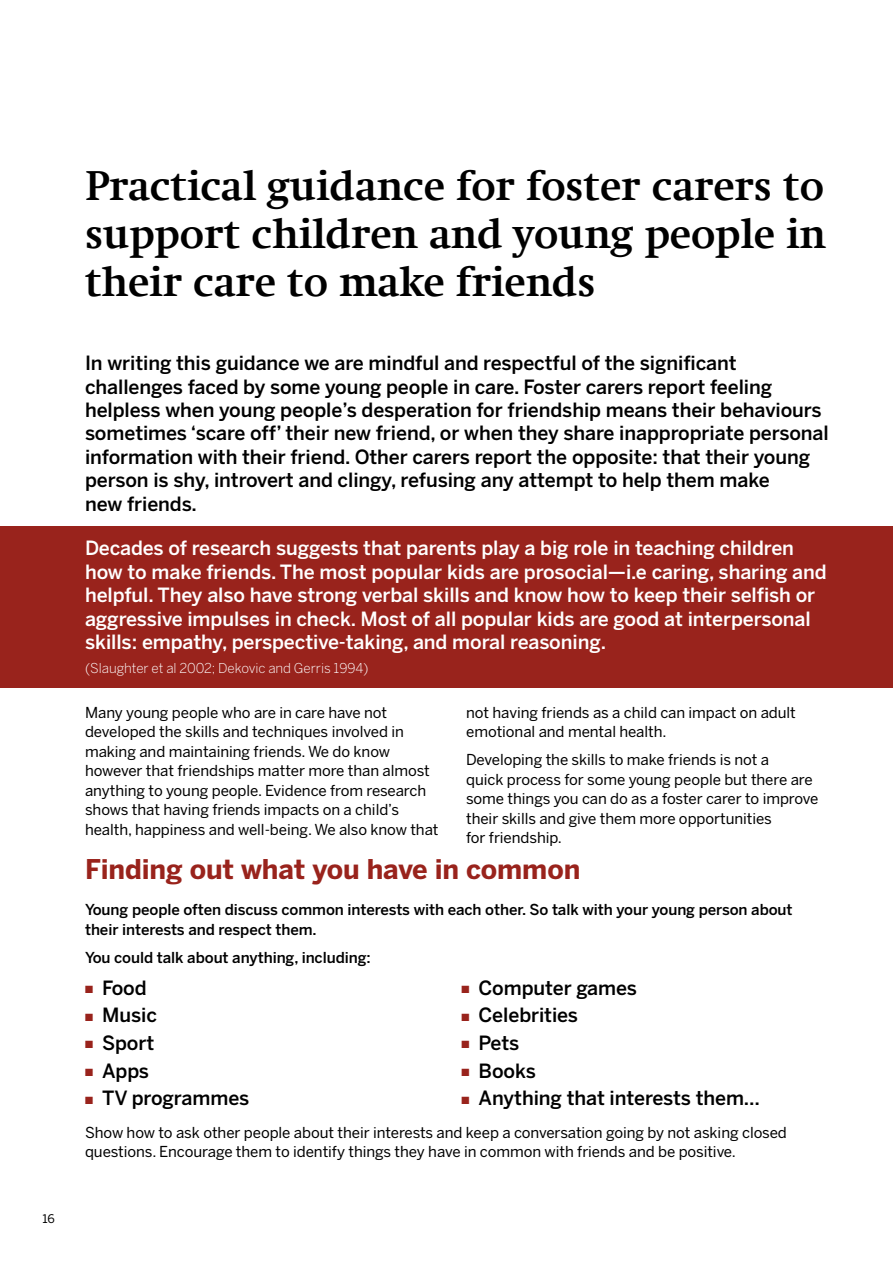
<style>
.page{position:relative;width:893px;height:1263px;background:#fff}
.page>*{position:absolute;margin:0;border:0;box-sizing:border-box;transform-origin:0 0}
.t1{font:700 42px/48px "Swift Com";letter-spacing:-.005em;color:#000;text-align:justify}
.t2{font:700 27px "Benton Sans";letter-spacing:-.005em;color:#99231c}
.t3{font:500 19.5px/23.4px "Benton Sans";letter-spacing:-.005em;color:#000}
.t4{font:500 19.5px/23.4px "Benton Sans";letter-spacing:-.005em;color:#fff}
.t5{font:15px/19.5px "Benton Sans";letter-spacing:-.005em;color:#000}
.t6{font:500 15px/19.5px "Benton Sans";letter-spacing:-.005em;color:#000}
.t7{font:300 13.5px "Benton Sans";letter-spacing:-.005em;color:#fff}
.t8{font:11.85px "Benton Sans";color:#000}
.s1{color:#99231c}
</style>
<div class="page">
<div style="left:0;top:526px;width:893px;height:162px;background:#99231c"></div>
<p class="t8" style="left:43px;top:1212px;width:14px">16</p>
<h1 class="t1" style="left:85px;top:162px;width:742px">Practical guidance for foster carers to support children and young people in their care to make friends</h1>
<p class="t3" style="left:85px;top:351px;width:745px">In writing this guidance we are mindful and respectful of the significant challenges faced by some young people in care. Foster carers report feeling helpless when young people’s desperation for friendship means their behaviours sometimes ‘scare off’ their new friend, or when they share inappropriate personal information with their friend. Other carers report the opposite: that their young person is shy, introvert and clingy, refusing any attempt to help them make<br>new friends.</p>
<p class="t4" style="left:85px;top:536px;width:743px">Decades of research suggests that parents play a big role in teaching children how to make friends. The most popular kids are prosocial—i.e caring, sharing and helpful. They also have strong verbal skills and know how to keep their selfish or aggressive impulses in check. Most of all popular kids are good at interpersonal skills: empathy, perspective-taking, and moral reasoning.</p>
<p class="t7" style="left:85px;top:660px;width:285px">(Slaughter et al 2002; Dekovic and Gerris 1994)</p>
<p class="t5" style="left:85px;top:702px;width:355px">Many young people who are in care have not developed the skills and techniques involved in making and maintaining friends. We do know however that friendships matter more than almost anything to young people. Evidence from research shows that having friends impacts on a child’s health, happiness and well-being. We also know that</p>
<p class="t5" style="left:466px;top:702px;width:331px">not having friends as a child can impact on adult emotional and mental health.</p>
<p class="t5" style="left:466px;top:750px;width:354px">Developing the skills to make friends is not a<br>quick process for some young people but there are some things you can do as a foster carer to improve their skills and give them more opportunities<br>for friendship.</p>
<h2 class="t2" style="left:85px;top:853px;width:497px">Finding out what you have in common</h2>
<p class="t6" style="left:85px;top:900px;width:709px">Young people often discuss common interests with each other. So talk with your young person about their interests and respect them.</p>
<p class="t6" style="left:85px;top:947px;width:287px">You could talk about anything, including:</p>
<h3 class="t3" style="left:85px;top:976px;width:63px"><span class="s1">■</span> Food</h3>
<h3 class="t3" style="left:85px;top:1003px;width:73px"><span class="s1">■</span> Music</h3>
<h3 class="t3" style="left:85px;top:1031px;width:71px"><span class="s1">■</span> Sport</h3>
<h3 class="t3" style="left:85px;top:1058px;width:66px"><span class="s1">■</span> Apps</h3>
<h3 class="t3" style="left:85px;top:1086px;width:166px"><span class="s1">■</span> TV programmes</h3>
<h3 class="t3" style="left:462px;top:976px;width:177px"><span class="s1">■</span> Computer games</h3>
<h3 class="t3" style="left:462px;top:1003px;width:118px"><span class="s1">■</span> Celebrities</h3>
<h3 class="t3" style="left:462px;top:1031px;width:59px"><span class="s1">■</span> Pets</h3>
<h3 class="t3" style="left:462px;top:1058px;width:76px"><span class="s1">■</span> Books</h3>
<h3 class="t3" style="left:462px;top:1086px;width:300px"><span class="s1">■</span> Anything that interests them…</h3>
<p class="t5" style="left:85px;top:1122px;width:703px">Show how to ask other people about their interests and keep a conversation going by not asking closed questions. Encourage them to identify things they have in common with friends and be positive.</p>
</div>
